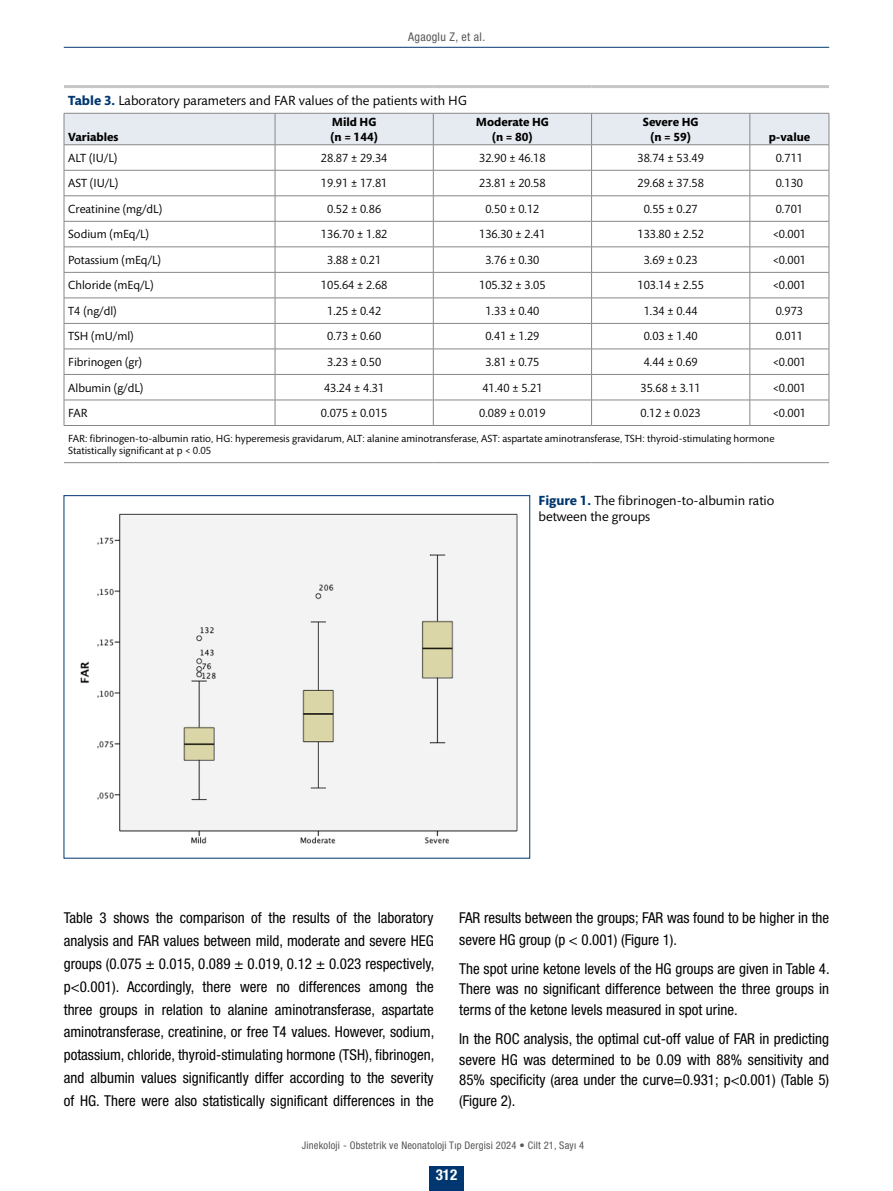
<style>
.page{position:relative;width:893px;height:1191px;background:#fff}
.page>*{position:absolute;margin:0;border:0;box-sizing:border-box;transform-origin:0 0}
.t1{font:condensed 15px/22.8px "Helvetica Neue LT Pro";color:#000;text-align:justify}
.t2{font:700 condensed 15px "Helvetica Neue LT Pro";color:#fff}
.t3{font:13.5px/16.2px "Mundo Sans Std";color:#000}
.t4{font:12px "Mundo Sans Std";color:#000}
.t5{font:700 12px/14.4px "Mundo Sans Std";color:#000;text-align:center}
.t6{font:condensed 12px "Helvetica Neue LT Pro";letter-spacing:.03em;color:#575756}
.t7{font:10.5px/12.6px "Mundo Sans Std";color:#000}
.t8{font:condensed 10.5px "Helvetica Neue LT Pro";letter-spacing:.02em;color:#575756}
.s1{font-weight:700;color:#003770}
</style>
<div class="page">
<div style="left:429px;top:1166px;width:34px;height:25px;background:#003770"></div>
<hr style="left:64px;top:47px;width:765px;height:1px;background:#003770">
<hr style="left:64px;top:85px;width:211px;height:3px;background:#c6c6c6">
<hr style="left:275px;top:85px;width:158px;height:3px;background:#c6c6c6">
<hr style="left:433px;top:85px;width:159px;height:3px;background:#c6c6c6">
<hr style="left:592px;top:85px;width:158px;height:3px;background:#c6c6c6">
<hr style="left:750px;top:85px;width:79px;height:3px;background:#c6c6c6">
<svg style="left:64px;top:113px;width:766px;height:312px"></svg>
<hr style="left:64px;top:425px;width:211px;height:1px;background:#878787">
<hr style="left:275px;top:425px;width:158px;height:1px;background:#878787">
<hr style="left:433px;top:425px;width:159px;height:1px;background:#878787">
<hr style="left:592px;top:425px;width:158px;height:1px;background:#878787">
<hr style="left:750px;top:425px;width:79px;height:1px;background:#878787">
<hr style="left:64px;top:462px;width:211px;height:1px;background:#878787">
<hr style="left:275px;top:462px;width:158px;height:1px;background:#878787">
<hr style="left:433px;top:462px;width:159px;height:1px;background:#878787">
<hr style="left:592px;top:462px;width:158px;height:1px;background:#878787">
<hr style="left:750px;top:462px;width:79px;height:1px;background:#878787">
<img style="left:80px;top:513px;width:438px;height:331px">
<p class="t6" style="left:408px;top:30px;width:79px">Agaoglu Z, et al.</p>
<p class="t3" style="left:68px;top:92px;width:400px"><span class="s1">Table 3.</span> Laboratory parameters and FAR values of the patients with HG</p>
<p class="t5" style="left:68px;top:129px;width:52px">Variables</p>
<p class="t5" style="left:331px;top:115px;width:49px;text-align:left">Mild HG (n = 144)</p>
<p class="t5" style="left:476px;top:115px;width:74px">Moderate HG (n = 80)</p>
<p class="t5" style="left:643px;top:115px;width:57px">Severe HG (n = 59)</p>
<p class="t5" style="left:769px;top:129px;width:43px">p-value</p>
<p class="t4" style="left:68px;top:151px;width:51px">ALT (IU/L)</p>
<p class="t4" style="left:321px;top:151px;width:68px">28.87 ± 29.34</p>
<p class="t4" style="left:479px;top:151px;width:68px">32.90 ± 46.18</p>
<p class="t4" style="left:637px;top:151px;width:68px">38.74 ± 53.49</p>
<p class="t4" style="left:776px;top:151px;width:29px">0.711</p>
<p class="t4" style="left:68px;top:177px;width:51px">AST (IU/L)</p>
<p class="t4" style="left:321px;top:177px;width:68px">19.91 ± 17.81</p>
<p class="t4" style="left:479px;top:177px;width:68px">23.81 ± 20.58</p>
<p class="t4" style="left:637px;top:177px;width:68px">29.68 ± 37.58</p>
<p class="t4" style="left:776px;top:177px;width:29px">0.130</p>
<p class="t4" style="left:68px;top:202px;width:95px">Creatinine (mg/dL)</p>
<p class="t4" style="left:327px;top:202px;width:56px">0.52 ± 0.86</p>
<p class="t4" style="left:485px;top:202px;width:56px">0.50 ± 0.12</p>
<p class="t4" style="left:644px;top:202px;width:56px">0.55 ± 0.27</p>
<p class="t4" style="left:776px;top:202px;width:29px">0.701</p>
<p class="t4" style="left:68px;top:228px;width:82px">Sodium (mEq/L)</p>
<p class="t4" style="left:321px;top:228px;width:68px">136.70 ± 1.82</p>
<p class="t4" style="left:479px;top:228px;width:68px">136.30 ± 2.41</p>
<p class="t4" style="left:637px;top:228px;width:68px">133.80 ± 2.52</p>
<p class="t4" style="left:773px;top:228px;width:35px">&lt;0.001</p>
<p class="t4" style="left:68px;top:253px;width:94px">Potassium (mEq/L)</p>
<p class="t4" style="left:327px;top:253px;width:56px">3.88 ± 0.21</p>
<p class="t4" style="left:485px;top:253px;width:56px">3.76 ± 0.30</p>
<p class="t4" style="left:644px;top:253px;width:56px">3.69 ± 0.23</p>
<p class="t4" style="left:773px;top:253px;width:35px">&lt;0.001</p>
<p class="t4" style="left:68px;top:279px;width:87px">Chloride (mEq/L)</p>
<p class="t4" style="left:321px;top:279px;width:68px">105.64 ± 2.68</p>
<p class="t4" style="left:479px;top:279px;width:68px">105.32 ± 3.05</p>
<p class="t4" style="left:637px;top:279px;width:68px">103.14 ± 2.55</p>
<p class="t4" style="left:773px;top:279px;width:35px">&lt;0.001</p>
<p class="t4" style="left:68px;top:304px;width:50px">T4 (ng/dl)</p>
<p class="t4" style="left:327px;top:304px;width:56px">1.25 ± 0.42</p>
<p class="t4" style="left:485px;top:304px;width:56px">1.33 ± 0.40</p>
<p class="t4" style="left:644px;top:304px;width:56px">1.34 ± 0.44</p>
<p class="t4" style="left:776px;top:304px;width:29px">0.973</p>
<p class="t4" style="left:68px;top:330px;width:67px">TSH (mU/ml)</p>
<p class="t4" style="left:327px;top:330px;width:56px">0.73 ± 0.60</p>
<p class="t4" style="left:485px;top:330px;width:56px">0.41 ± 1.29</p>
<p class="t4" style="left:644px;top:330px;width:56px">0.03 ± 1.40</p>
<p class="t4" style="left:776px;top:330px;width:29px">0.011</p>
<p class="t4" style="left:68px;top:355px;width:75px">Fibrinogen (gr)</p>
<p class="t4" style="left:327px;top:355px;width:56px">3.23 ± 0.50</p>
<p class="t4" style="left:485px;top:355px;width:56px">3.81 ± 0.75</p>
<p class="t4" style="left:644px;top:355px;width:56px">4.44 ± 0.69</p>
<p class="t4" style="left:773px;top:355px;width:35px">&lt;0.001</p>
<p class="t4" style="left:68px;top:381px;width:77px">Albumin (g/dL)</p>
<p class="t4" style="left:324px;top:381px;width:62px">43.24 ± 4.31</p>
<p class="t4" style="left:482px;top:381px;width:62px">41.40 ± 5.21</p>
<p class="t4" style="left:641px;top:381px;width:62px">35.68 ± 3.11</p>
<p class="t4" style="left:773px;top:381px;width:35px">&lt;0.001</p>
<p class="t4" style="left:68px;top:406px;width:21px">FAR</p>
<p class="t4" style="left:321px;top:406px;width:68px">0.075 ± 0.015</p>
<p class="t4" style="left:479px;top:406px;width:68px">0.089 ± 0.019</p>
<p class="t4" style="left:641px;top:406px;width:62px">0.12 ± 0.023</p>
<p class="t4" style="left:773px;top:406px;width:35px">&lt;0.001</p>
<p class="t7" style="left:68px;top:432px;width:708px">FAR: fibrinogen-to-albumin ratio, HG: hyperemesis gravidarum, ALT: alanine aminotransferase, AST: aspartate aminotransferase, TSH: thyroid-stimulating hormone<br>Statistically significant at p &lt; 0.05</p>
<p class="t3" style="left:539px;top:493px;width:237px"><span class="s1">Figure 1.</span> The fibrinogen-to-albumin ratio between the groups</p>
<p class="t1" style="left:64px;top:906px;width:372px">Table 3 shows the comparison of the results of the laboratory analysis and FAR values between mild, moderate and severe HEG groups (0.075 ± 0.015, 0.089 ± 0.019, 0.12 ± 0.023 respectively, p&lt;0.001). Accordingly, there were no differences among the three groups in relation to alanine aminotransferase, aspartate aminotransferase, creatinine, or free T4 values. However, sodium, potassium, chloride, thyroid-stimulating hormone (TSH), fibrinogen, and albumin values significantly differ according to the severity of HG. There were also statistically significant differences in the</p>
<p class="t1" style="left:459px;top:907px;width:371px;line-height:21.5px">FAR results between the groups; FAR was found to be higher in the severe HG group (p &lt; 0.001) (Figure 1).</p>
<p class="t1" style="left:459px;top:957px;width:372px;line-height:20.9px">The spot urine ketone levels of the HG groups are given in Table 4.<br>There was no significant difference between the three groups in terms of the ketone levels measured in spot urine.</p>
<p class="t1" style="left:459px;top:1028px;width:371px;line-height:20.5px">In the ROC analysis, the optimal cut-off value of FAR in predicting severe HG was determined to be 0.09 with 88% sensitivity and 85% specificity (area under the curve=0.931; p&lt;0.001) (Table 5) (Figure 2).</p>
<p class="t8" style="left:302px;top:1139px;width:284px">Jinekoloji - Obstetrik ve Neonatoloji Tıp Dergisi 2024 • Cilt 21, Sayı 4</p>
<p class="t2" style="left:436px;top:1165px;width:23px">312</p>
</div>
